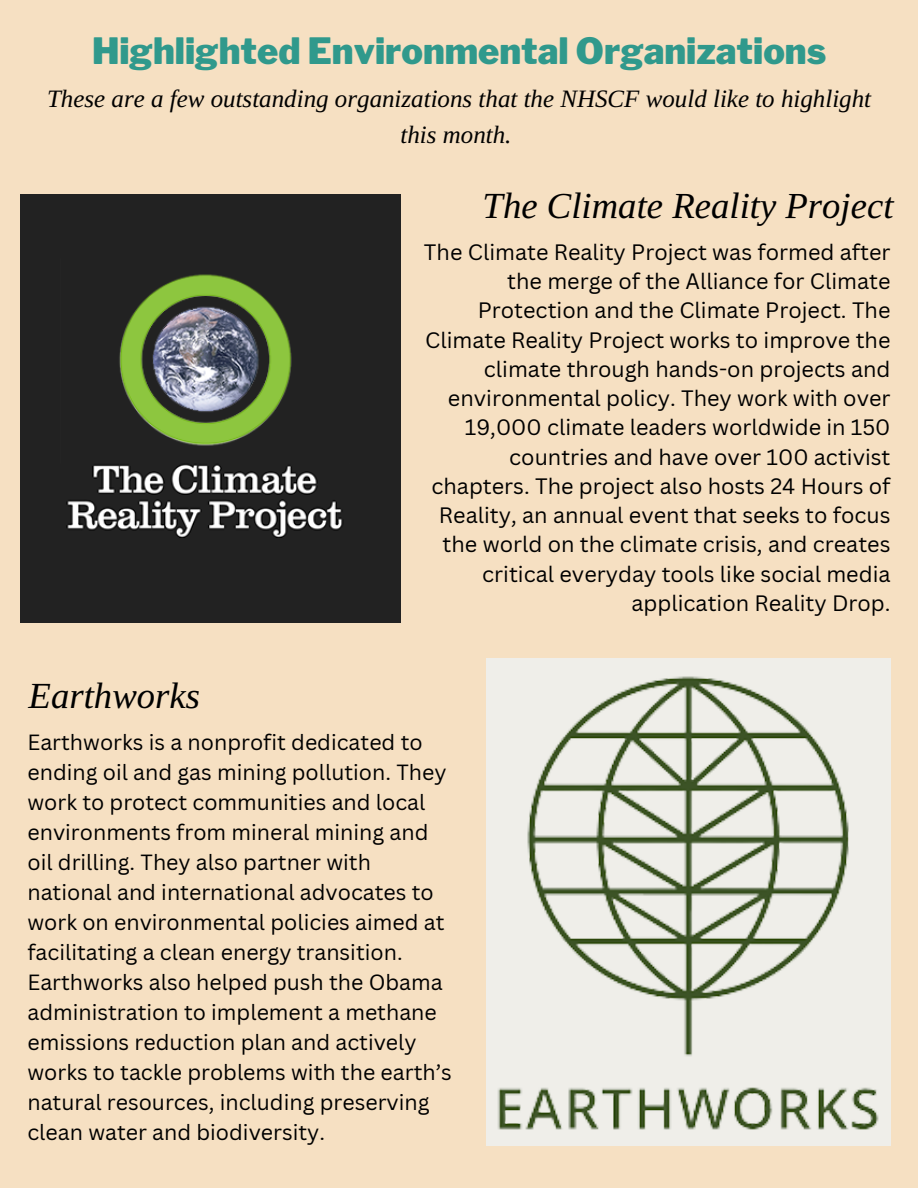
<style>
.page{position:relative;width:918px;height:1188px;background:#f6e0c2}
.page>*{position:absolute;margin:0;border:0;box-sizing:border-box;transform-origin:0 0}
.t1{font:italic 36.75px "Libra Serif Modern";color:#000}
.t2{font:900 36px "Libre Franklin";color:#30998c}
.t3{font:italic 25.05px/36px "Libra Serif Modern";color:#000;text-align:center}
.t4{font:21.75px/29.2px "Canva Sans";color:#000;text-align:right}
.t5{font:21.45px/30px "Canva Sans";color:#000}
</style>
<div class="page">
<img style="left:20px;top:194px;width:380px;height:428px">
<div style="left:486px;top:658px;width:405px;height:487px;background:#efeee9"></div>
<img style="left:497px;top:676px;width:382px;height:454px">
<h2 class="t2" style="left:92px;top:29px;width:736px">Highlighted Environmental Organizations</h2>
<p class="t3" style="left:47px;top:81px;width:826px">These are a few outstanding organizations that the NHSCF would like to highlight this month.</p>
<h1 class="t1" style="left:483px;top:186px;width:413px">The Climate Reality Project</h1>
<h1 class="t1" style="left:29px;top:675px;width:173px">Earthworks</h1>
<p class="t4" style="left:424px;top:237px;width:468px">The Climate Reality Project was formed after the merge of the Alliance for Climate Protection and the Climate Project. The Climate Reality Project works to improve the climate through hands-on projects and environmental policy. They work with over 19,000 climate leaders worldwide in 150 countries and have over 100 activist chapters. The project also hosts 24 Hours of Reality, an annual event that seeks to focus the world on the climate crisis, and creates critical everyday tools like social media application Reality Drop.</p>
<p class="t5" style="left:27px;top:727px;width:426px">Earthworks is a nonprofit dedicated to ending oil and gas mining pollution. They work to protect communities and local environments from mineral mining and oil drilling. They also partner with national and international advocates to work on environmental policies aimed at facilitating a clean energy transition.<br>Earthworks also helped push the Obama administration to implement a methane emissions reduction plan and actively works to tackle problems with the earth’s natural resources, including preserving clean water and biodiversity.</p>
</div>
